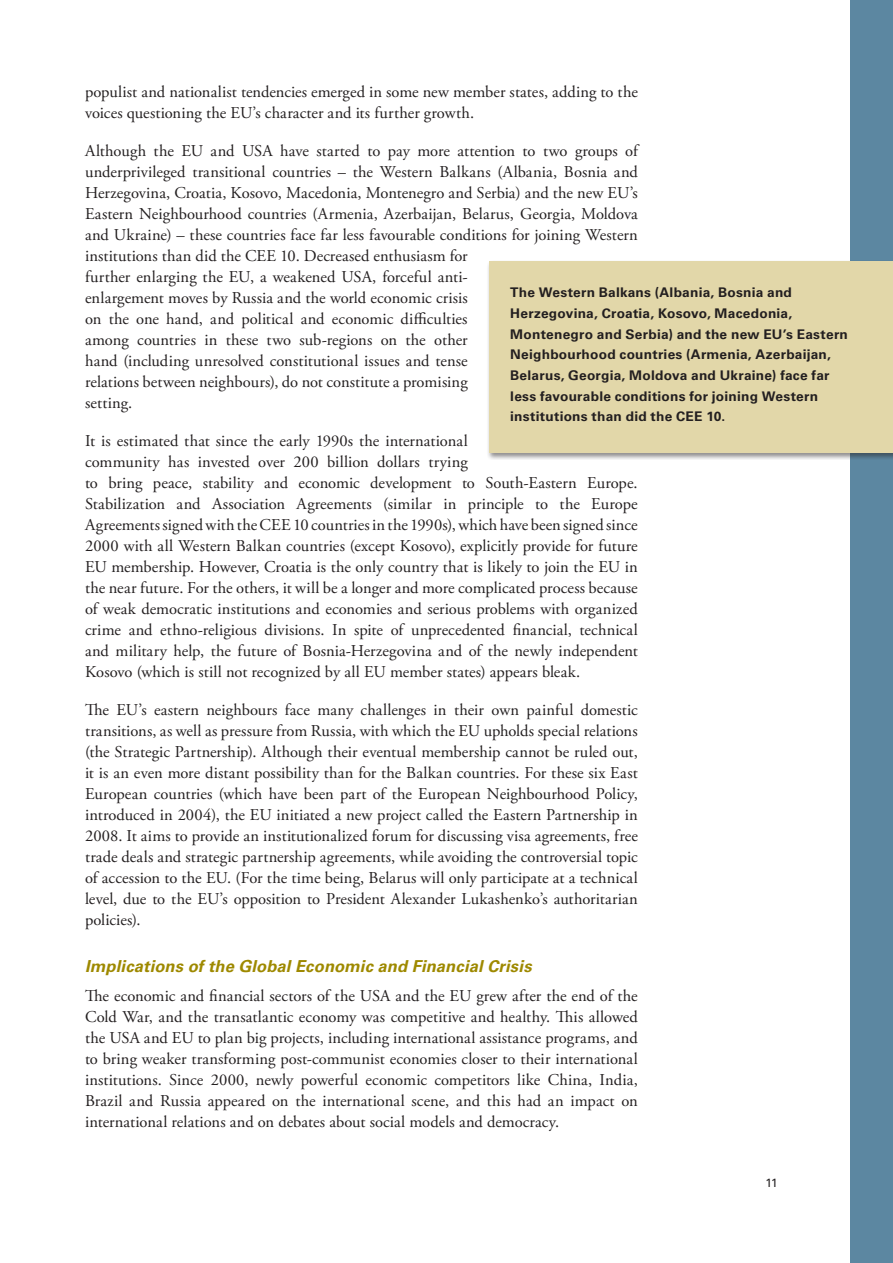
<style>
.page{position:relative;width:893px;height:1263px;background:#fff}
.page>*{position:absolute;margin:0;border:0;box-sizing:border-box;transform-origin:0 0}
.Brödtext{font:16.5px/21px "Adobe Garamond Pro";letter-spacing:.005em;color:#231f20}
.Underunderrubrik{font:italic 700 16.5px "Univers LT Std";letter-spacing:.01em;color:#9e8900}
.t1{font:700 13.35px/20.7px "Univers LT Std";letter-spacing:.015em;color:#231f20}
.t2{font:12px "Univers LT Std";color:#231f20}
</style>
<div class="page">
<div style="left:850px;top:0;width:43px;height:1263px;background:#5c87a1"></div>
<div style="left:486px;top:259px;width:407px;height:201px;background:#231f20;opacity:.5"></div>
<div style="left:489px;top:261px;width:404px;height:192px;background:#e2d7a9"></div>
<p class="Brödtext" style="left:85px;top:82px;width:554px">populist and nationalist tendencies emerged in some new member states, adding to the voices questioning the EU’s character and its further growth.</p>
<p class="Brödtext" style="left:85px;top:141px;width:554px">Although the EU and USA have started to pay more attention to two groups of underprivileged transitional countries – the Western Balkans (Albania, Bosnia and Herzegovina, Croatia, Kosovo, Macedonia, Montenegro and Serbia) and the new EU’s Eastern Neighbourhood countries (Armenia, Azerbaijan, Belarus, Georgia, Moldova and Ukraine) – these countries face far less favourable conditions for joining Western institutions than did the CEE 10. Decreased enthusiasm for<br>further enlarging the EU, a weakened USA, forceful anti-<br>enlargement moves by Russia and the world economic crisis<br>on the one hand, and political and economic difficulties<br>among countries in these two sub-regions on the other<br>hand (including unresolved constitutional issues and tense<br>relations between neighbours), do not constitute a promising<br>setting.</p>
<p class="Brödtext" style="left:85px;top:431px;width:554px">It is estimated that since the early 1990s the international<br>community has invested over 200 billion dollars trying<br>to bring peace, stability and economic development to South-Eastern Europe.<br>Stabilization and Association Agreements (similar in principle to the Europe Agreements signed with the CEE 10 countries in the 1990s), which have been signed since 2000 with all Western Balkan countries (except Kosovo), explicitly provide for future EU membership. However, Croatia is the only country that is likely to join the EU in the near future. For the others, it will be a longer and more complicated process because of weak democratic institutions and economies and serious problems with organized crime and ethno-religious divisions. In spite of unprecedented financial, technical and military help, the future of Bosnia-Herzegovina and of the newly independent Kosovo (which is still not recognized by all EU member states) appears bleak.</p>
<p class="Brödtext" style="left:85px;top:700px;width:554px;text-align:justify">The EU’s eastern neighbours face many challenges in their own painful domestic transitions, as well as pressure from Russia, with which the EU upholds special relations (the Strategic Partnership). Although their eventual membership cannot be ruled out, it is an even more distant possibility than for the Balkan countries. For these six East European countries (which have been part of the European Neighbourhood Policy, introduced in 2004), the EU initiated a new project called the Eastern Partnership in 2008. It aims to provide an institutionalized forum for discussing visa agreements, free trade deals and strategic partnership agreements, while avoiding the controversial topic of accession to the EU. (For the time being, Belarus will only participate at a technical level, due to the EU’s opposition to President Alexander Lukashenko’s authoritarian policies).</p>
<p class="Underunderrubrik" style="left:85px;top:956px;width:448px">Implications of the Global Economic and Financial Crisis</p>
<p class="Brödtext" style="left:85px;top:986px;width:554px;text-align:justify">The economic and financial sectors of the USA and the EU grew after the end of the Cold War, and the transatlantic economy was competitive and healthy. This allowed the USA and EU to plan big projects, including international assistance programs, and to bring weaker transforming post-communist economies closer to their international institutions. Since 2000, newly powerful economic competitors like China, India, Brazil and Russia appeared on the international scene, and this had an impact on international relations and on debates about social models and democracy.</p>
<p class="t1" style="left:510px;top:282px;width:339px">The Western Balkans (Albania, Bosnia and Herzegovina, Croatia, Kosovo, Macedonia, Montenegro and Serbia) and the new EU’s Eastern Neighbourhood countries (Armenia, Azerbaijan, Belarus, Georgia, Moldova and Ukraine) face far less favourable conditions for joining Western institutions than did the CEE 10.</p>
<p class="t2" style="left:765px;top:1175px;width:14px">11</p>
</div>
